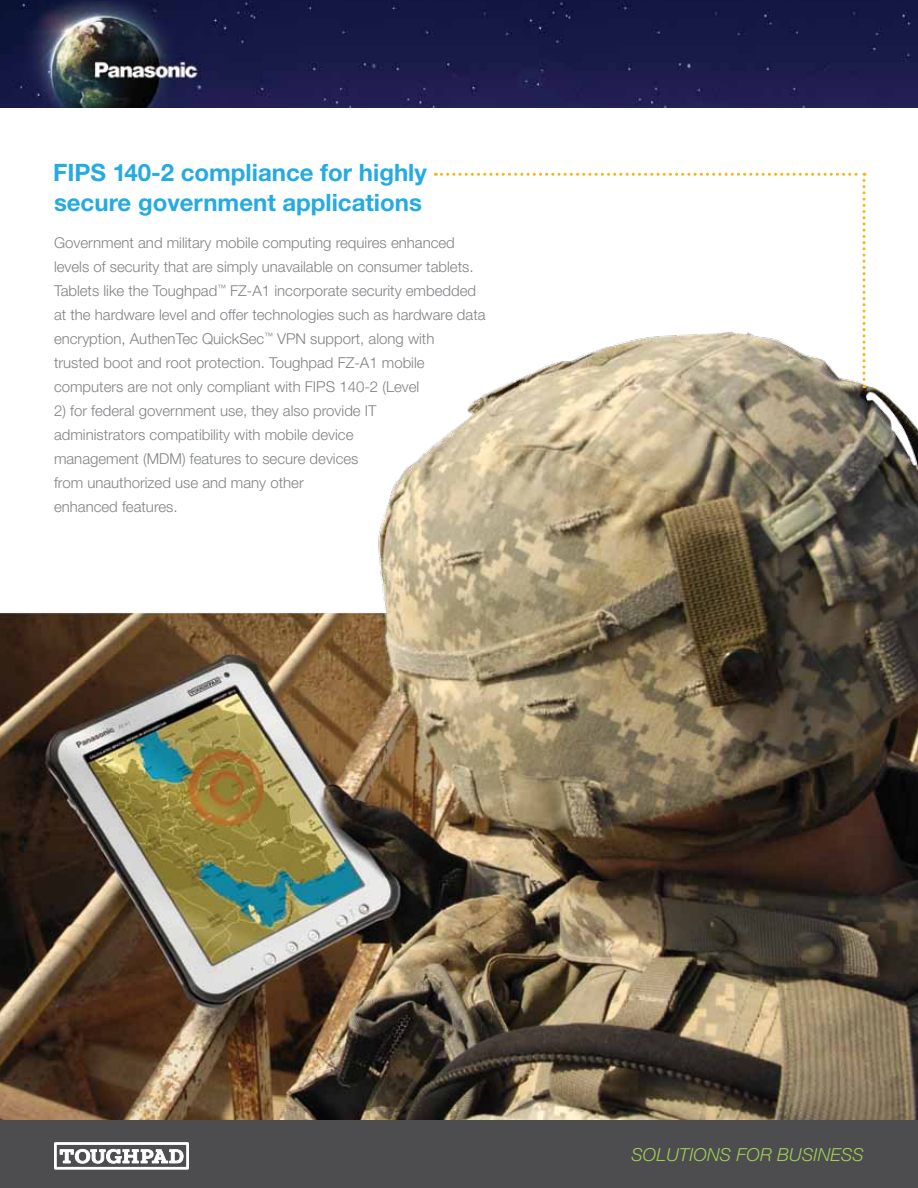
<style>
.page{position:relative;width:918px;height:1188px;background:#fff}
.page>*{position:absolute;margin:0;border:0;box-sizing:border-box;transform-origin:0 0}
.t1{font:700 24px/30px "Helvetica Neue";color:#24abe2}
.t2{font:italic 300 18px "Helvetica Neue";letter-spacing:.01em;color:#a2ce55}
.t3{font:300 15px/24px "Helvetica Neue";color:#808285}
</style>
<div class="page">
<img style="left:0;top:385px;width:918px;height:735px">
<svg style="left:435px;top:173px;width:431px;height:215px"></svg>
<div style="left:0;top:1120px;width:918px;height:68px;background:#4d4d4f"></div>
<div style="left:54px;top:1142px;width:135px;height:28px;border:3px solid #fff"></div>
<svg style="left:60px;top:1149px;width:124px;height:15px"></svg>
<img style="left:0;top:0;width:918px;height:108px">
<h1 class="t1" style="left:53px;top:157px;width:375px">FIPS 140-2 compliance for highly secure government applications</h1>
<p class="t3" style="left:54px;top:231px;width:433px">Government and military mobile computing requires enhanced levels of security that are simply unavailable on consumer tablets.<br>Tablets like the Toughpad<sup>™</sup> FZ-A1 incorporate security embedded at the hardware level and offer technologies such as hardware data encryption, AuthenTec QuickSec<sup>™</sup> VPN support, along with<br>trusted boot and root protection. Toughpad FZ-A1 mobile computers are not only compliant with FIPS 140-2 (Level</p>
<p class="t3" style="left:54px;top:399px;width:324px">2) for federal government use, they also provide IT administrators compatibility with mobile device management (MDM) features to secure devices from unauthorized use and many other<br>enhanced features.</p>
<p class="t2" style="left:631px;top:1144px;width:234px">SOLUTIONS FOR BUSINESS</p>
</div>
